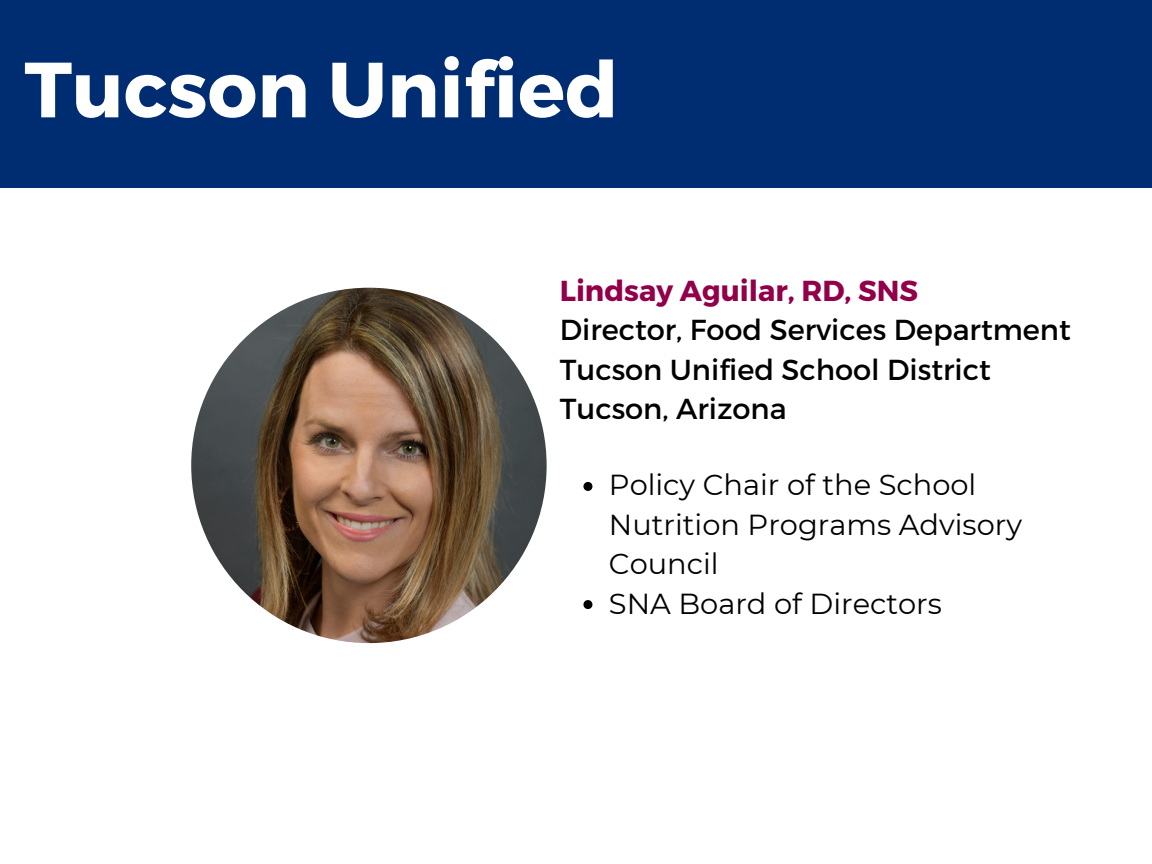
<style>
.page{position:relative;width:1152px;height:864px;background:#fff}
.page>*{position:absolute;margin:0;border:0;box-sizing:border-box;transform-origin:0 0}
.t1{font:700 78px "Montserrat";color:#fff}
.t2{font:28.95px/39.3px "Montserrat";color:#000}
.t3{font:700 28.95px "Montserrat";color:#910048}
</style>
<div class="page">
<div style="left:0;top:0;width:1152px;height:188px;background:#002d72"></div>
<img style="left:191px;top:288px;width:356px;height:355px;border-radius:50%">
<svg style="left:583px;top:482px;width:9px;height:9px"></svg>
<svg style="left:583px;top:600px;width:9px;height:9px"></svg>
<p class="t1" style="left:24px;top:39px;width:596px">Tucson Unified</p>
<p class="t3" style="left:560px;top:272px;width:360px">Lindsay Aguilar, RD, SNS</p>
<p class="t2" style="left:560px;top:309px;width:512px">Director, Food Services Department</p>
<p class="t2" style="left:560px;top:348px;width:432px">Tucson Unified School District</p>
<p class="t2" style="left:560px;top:388px;width:228px">Tucson, Arizona</p>
<p class="t2" style="left:609px;top:465px;width:415px">Policy Chair of the School<br>Nutrition Programs Advisory<br>Council</p>
<p class="t2" style="left:609px;top:584px;width:335px">SNA Board of Directors</p>
</div>
